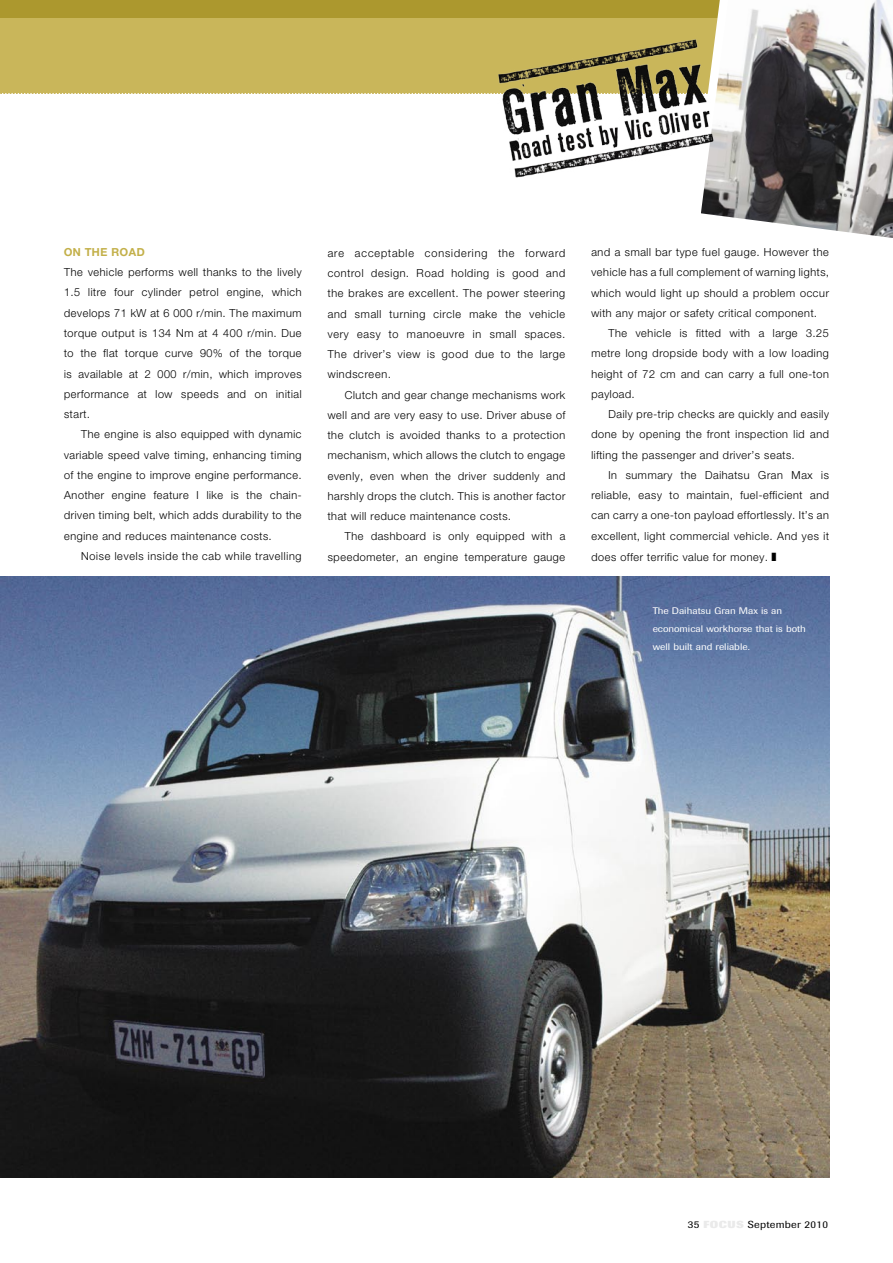
<style>
.page{position:relative;width:893px;height:1263px;background:#fff}
.page>*{position:absolute;margin:0;border:0;box-sizing:border-box;transform-origin:0 0}
.Body_Copy{font:300 10.5px/20.2px "BMW Helvetica";color:#000;text-align:justify}
.Body_Copy-2{font:700 10.5px "BMW Helvetica";color:#c3b04a}
.t1{font:10.2px "Imago";letter-spacing:.02em;color:#000;scale:1.11 1}
.Captions{font:9.45px/18px "Imago";color:#fff;scale:1.11 1}
.s1{font-weight:800;color:#eaeaea}
</style>
<div class="page">
<div style="left:0;top:0;width:893px;height:94px;background:#c9b65a"></div>
<svg style="left:0;top:93px;width:458px;height:1px"></svg>
<div style="left:0;top:0;width:893px;height:17px;background:#ac982e"></div>
<svg style="left:757px;top:0;width:136px;height:238px;background:#878685"></svg>
<img style="left:458px;top:0;width:299px;height:221px">
<img style="left:0;top:577px;width:829px;height:601px">
<p class="Body_Copy-2" style="left:64px;top:245px;width:83px">ON THE ROAD</p>
<p class="Body_Copy" style="left:64px;top:262px;width:240px">The vehicle performs well thanks to the lively 1.5 litre four cylinder petrol engine, which develops 71 kW at 6 000 r/min. The maximum torque output is 134 Nm at 4 400 r/min. Due to the flat torque curve 90% of the torque is available at 2 000 r/min, which improves performance at low speeds and on initial start.</p>
<p class="Body_Copy" style="left:64px;top:424px;width:240px;text-indent:17px">The engine is also equipped with dynamic variable speed valve timing, enhancing timing of the engine to improve engine performance.<br>Another engine feature I like is the chain&shy;driven timing belt, which adds durability to the engine and reduces maintenance costs.</p>
<p class="Body_Copy" style="left:81px;top:545px;width:223px">Noise levels inside the cab while travelling</p>
<p class="Body_Copy" style="left:327px;top:242px;width:240px">are acceptable considering the forward control design. Road holding is good and the brakes are excellent. The power steering and small turning circle make the vehicle very easy to manoeuvre in small spaces.<br>The driver’s view is good due to the large windscreen.</p>
<p class="Body_Copy" style="left:327px;top:384px;width:240px;text-indent:17px">Clutch and gear change mechanisms work well and are very easy to use. Driver abuse of the clutch is avoided thanks to a protection mechanism, which allows the clutch to engage evenly, even when the driver suddenly and harshly drops the clutch. This is another factor that will reduce maintenance costs.</p>
<p class="Body_Copy" style="left:327px;top:526px;width:240px;text-align:right">The dashboard is only equipped with a speedometer, an engine temperature gauge</p>
<p class="Body_Copy" style="left:591px;top:242px;width:240px">and a small bar type fuel gauge. However the vehicle has a full complement of warning lights, which would light up should a problem occur with any major or safety critical component.</p>
<p class="Body_Copy" style="left:591px;top:323px;width:240px;text-indent:17px">The vehicle is fitted with a large 3.25 metre long dropside body with a low loading height of 72 cm and can carry a full one-ton payload.</p>
<p class="Body_Copy" style="left:591px;top:404px;width:240px;text-indent:17px">Daily pre-trip checks are quickly and easily done by opening the front inspection lid and lifting the passenger and driver’s seats.</p>
<p class="Body_Copy" style="left:591px;top:464px;width:240px;text-indent:17px">In summary the Daihatsu Gran Max is reliable, easy to maintain, fuel-efficient and can carry a one-ton payload effortlessly. It’s an excellent, light commercial vehicle. And yes it does offer terrific value for money. ❚</p>
<p class="Captions" style="left:653px;top:602px;width:140px">The Daihatsu Gran Max is an economical workhorse that is both well built and reliable.</p>
<p class="t1" style="left:688px;top:1219px;width:128px">35 <span class="s1">FOCUS</span> September 2010</p>
</div>
